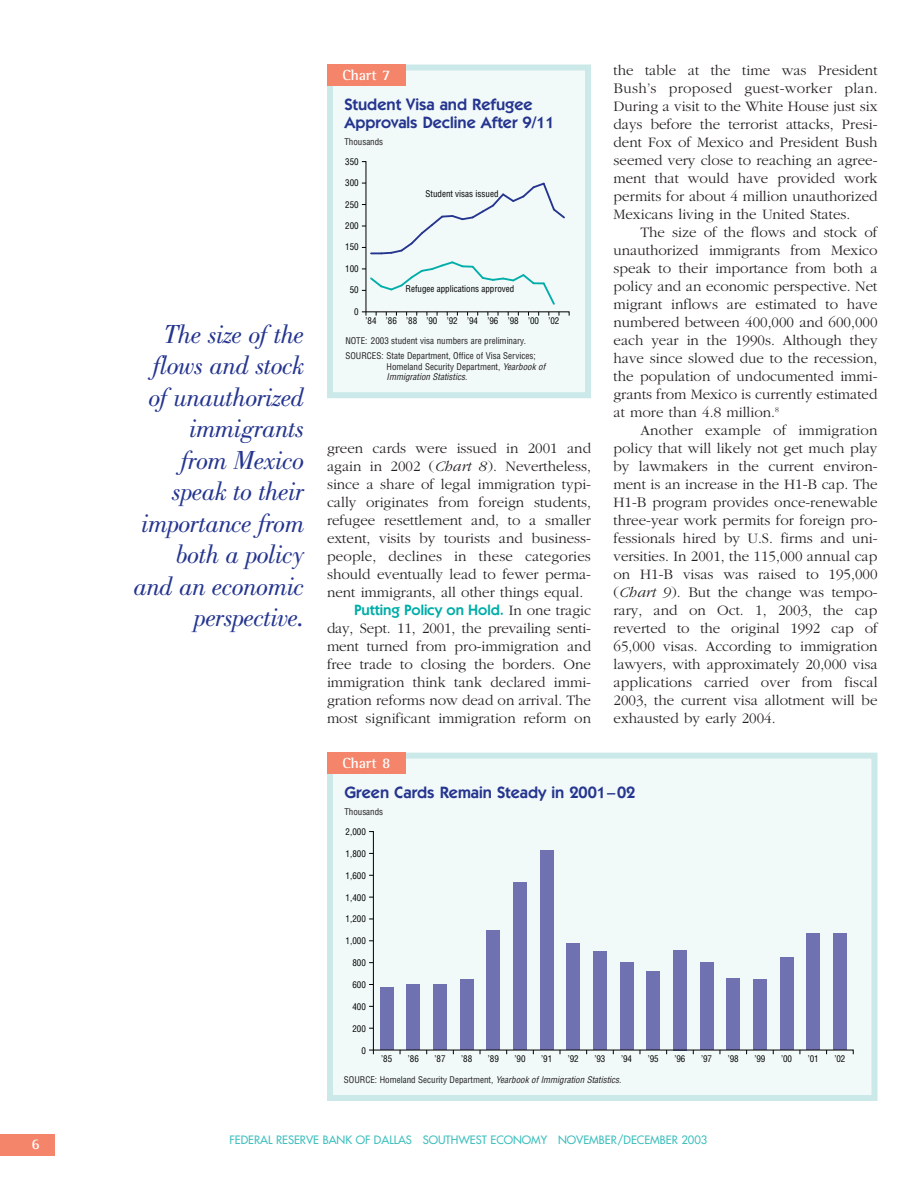
<style>
.page{position:relative;width:918px;height:1188px;background:#fff}
.page>*{position:absolute;margin:0;border:0;box-sizing:border-box;transform-origin:0 0}
.t1{font:italic 27px/31.5px "Bodoni";letter-spacing:-.02em;color:#25358f;text-align:right}
.t2{font:600 16.5px/18px "Itc Kabel";color:#25358f}
.t3{font:300 15px/18px "Garamond";color:#231f20;text-align:justify}
.t4{font:600 15px "Itc Kabel";color:#00ada8}
.t5{font:700 15px "Rotis Semi Serif";color:#fff}
.t6{font:11.25px "Futura";color:#3dbfbd}
.t7{font:condensed 9px "Helvetica";color:#000}
.t8{font:condensed 9px/15px "Helvetica";color:#231f20}
.t9{font:italic condensed 9px/10.5px "Helvetica";color:#231f20}
.s1{font-style:normal}
.s2{font-style:italic}
.s3{font-family:"Garamond";font-weight:300;color:#231f20}
</style>
<div class="page">
<div style="left:0;top:1134px;width:55px;height:21px;background:#f4846a"></div>
<div style="left:330px;top:68px;width:258px;height:327px;background:#f1f9f9"></div>
<div style="left:327px;top:64px;width:264px;height:334px;border:6px solid #cce9e9"></div>
<div style="left:327px;top:65px;width:79px;height:21px;background:#f4846a"></div>
<svg style="left:361px;top:161px;width:209px;height:155px"></svg>
<div style="left:330px;top:756px;width:544px;height:342px;background:#f1f9f9"></div>
<div style="left:327px;top:753px;width:551px;height:348px;border:6px solid #cce9e9"></div>
<div style="left:327px;top:753px;width:79px;height:21px;background:#f4846a"></div>
<svg style="left:369px;top:831px;width:485px;height:224px"></svg>
<p class="t5" style="left:32px;top:1139px;width:10px">6</p>
<h1 class="t1" style="left:134px;top:321px;width:172px">The size of the flows and stock of unauthorized immigrants<br>from Mexico speak to their importance from both a policy and an economic perspective.</h1>
<p class="t5" style="left:342px;top:70px;width:50px">Chart 7</p>
<p class="t2" style="left:344px;top:97px;width:212px">Student Visa and Refugee<br>Approvals Decline After 9/11</p>
<p class="t8" style="left:344px;top:134px;width:40px">Thousands</p>
<p class="t7" style="left:345px;top:156px;width:15px">350</p>
<p class="t7" style="left:345px;top:178px;width:15px">300</p>
<p class="t7" style="left:345px;top:199px;width:15px">250</p>
<p class="t7" style="left:345px;top:221px;width:15px">200</p>
<p class="t7" style="left:345px;top:242px;width:15px">150</p>
<p class="t7" style="left:345px;top:264px;width:15px">100</p>
<p class="t7" style="left:350px;top:285px;width:10px">50</p>
<p class="t7" style="left:354px;top:306px;width:6px">0</p>
<p class="t7" style="left:426px;top:188px;width:74px">Student visas issued</p>
<p class="t7" style="left:406px;top:284px;width:110px">Refugee applications approved</p>
<p class="t7" style="left:366px;top:316px;width:195px">’84 ’86 ’88 ’90 ’92 ’94 ’96 ’98 ’00 ’02</p>
<p class="t8" style="left:345px;top:333px;width:192px">NOTE: 2003 student visa numbers are preliminary.<br>SOURCES: State Department, Office of Visa Services;</p>
<p class="t9" style="left:387px;top:361px;width:160px"><span class="s1">Homeland Security Department,</span> Yearbook of<br>Immigration Statistics<span class="s1">.</span></p>
<p class="t3" style="left:327px;top:439px;width:266px">green cards were issued in 2001 and again in 2002 (<span class="s2">Chart 8</span>). Nevertheless, since a share of legal immigration typi&shy;cally originates from foreign students, refugee resettlement and, to a smaller extent, visits by tourists and business&shy;people, declines in these categories should eventually lead to fewer perma&shy;nent immigrants, all other things equal.</p>
<p class="t4" style="left:354px;top:605px;width:238px">Putting Policy on Hold. <span class="s3">In one tragic</span></p>
<p class="t3" style="left:327px;top:619px;width:266px">day, Sept. 11, 2001, the prevailing senti&shy;ment turned from pro-immigration and free trade to closing the borders. One immigration think tank declared immi&shy;gration reforms now dead on arrival. The most significant immigration reform on</p>
<p class="t5" style="left:342px;top:758px;width:50px">Chart 8</p>
<p class="t3" style="left:614px;top:61px;width:266px">the table at the time was President Bush’s proposed guest-worker plan.<br>During a visit to the White House just six days before the terrorist attacks, Presi&shy;dent Fox of Mexico and President Bush seemed very close to reaching an agree&shy;ment that would have provided work permits for about 4 million unauthorized Mexicans living in the United States.</p>
<p class="t3" style="left:614px;top:223px;width:266px;text-indent:27px">The size of the flows and stock of unauthorized immigrants from Mexico speak to their importance from both a policy and an economic perspective. Net migrant inflows are estimated to have numbered between 400,000 and 600,000 each year in the 1990s. Although they have since slowed due to the recession, the population of undocumented immi&shy;grants from Mexico is currently estimated at more than 4.8 million.<sup>8</sup></p>
<p class="t3" style="left:614px;top:421px;width:266px;text-indent:27px">Another example of immigration policy that will likely not get much play by lawmakers in the current environ&shy;ment is an increase in the H1-B cap. The H1-B program provides once-renewable three-year work permits for foreign pro&shy;fessionals hired by U.S. firms and uni&shy;versities. In 2001, the 115,000 annual cap on H1-B visas was raised to 195,000 (<span class="s2">Chart 9</span>). But the change was tempo&shy;rary, and on Oct. 1, 2003, the cap reverted to the original 1992 cap of 65,000 visas. According to immigration lawyers, with approximately 20,000 visa applications carried over from fiscal 2003, the current visa allotment will be exhausted by early 2004.</p>
<p class="t2" style="left:344px;top:785px;width:293px">Green Cards Remain Steady in 2001–02</p>
<p class="t8" style="left:344px;top:805px;width:40px">Thousands</p>
<p class="t7" style="left:346px;top:827px;width:22px">2,000</p>
<p class="t7" style="left:346px;top:849px;width:22px">1,800</p>
<p class="t7" style="left:346px;top:870px;width:22px">1,600</p>
<p class="t7" style="left:346px;top:892px;width:22px">1,400</p>
<p class="t7" style="left:346px;top:914px;width:22px">1,200</p>
<p class="t7" style="left:346px;top:936px;width:22px">1,000</p>
<p class="t7" style="left:352px;top:958px;width:15px">800</p>
<p class="t7" style="left:352px;top:980px;width:15px">600</p>
<p class="t7" style="left:352px;top:1001px;width:15px">400</p>
<p class="t7" style="left:352px;top:1023px;width:15px">200</p>
<p class="t7" style="left:361px;top:1045px;width:6px">0</p>
<p class="t7" style="left:381px;top:1054px;width:12px">’85</p>
<p class="t7" style="left:408px;top:1054px;width:12px">’86</p>
<p class="t7" style="left:435px;top:1054px;width:12px">’87</p>
<p class="t7" style="left:461px;top:1054px;width:12px">’88</p>
<p class="t7" style="left:488px;top:1054px;width:12px">’89</p>
<p class="t7" style="left:515px;top:1054px;width:12px">’90</p>
<p class="t7" style="left:541px;top:1054px;width:12px">’91</p>
<p class="t7" style="left:568px;top:1054px;width:12px">’92</p>
<p class="t7" style="left:594px;top:1054px;width:12px">’93</p>
<p class="t7" style="left:621px;top:1054px;width:12px">’94</p>
<p class="t7" style="left:648px;top:1054px;width:12px">’95</p>
<p class="t7" style="left:674px;top:1054px;width:12px">’96</p>
<p class="t7" style="left:701px;top:1054px;width:12px">’97</p>
<p class="t7" style="left:728px;top:1054px;width:12px">’98</p>
<p class="t7" style="left:754px;top:1054px;width:12px">’99</p>
<p class="t7" style="left:781px;top:1054px;width:12px">’00</p>
<p class="t7" style="left:808px;top:1054px;width:12px">’01</p>
<p class="t7" style="left:834px;top:1054px;width:12px">’02</p>
<p class="t8" style="left:344px;top:1073px;width:279px">SOURCE: Homeland Security Department, <span class="s2">Yearbook of Immigration Statistics</span>.</p>
<p class="t6" style="left:230px;top:1134px;width:479px">FEDERAL RESERVE BANK OF DALLAS SOUTHWEST ECONOMY NOVEMBER/DECEMBER 2003</p>
</div>
